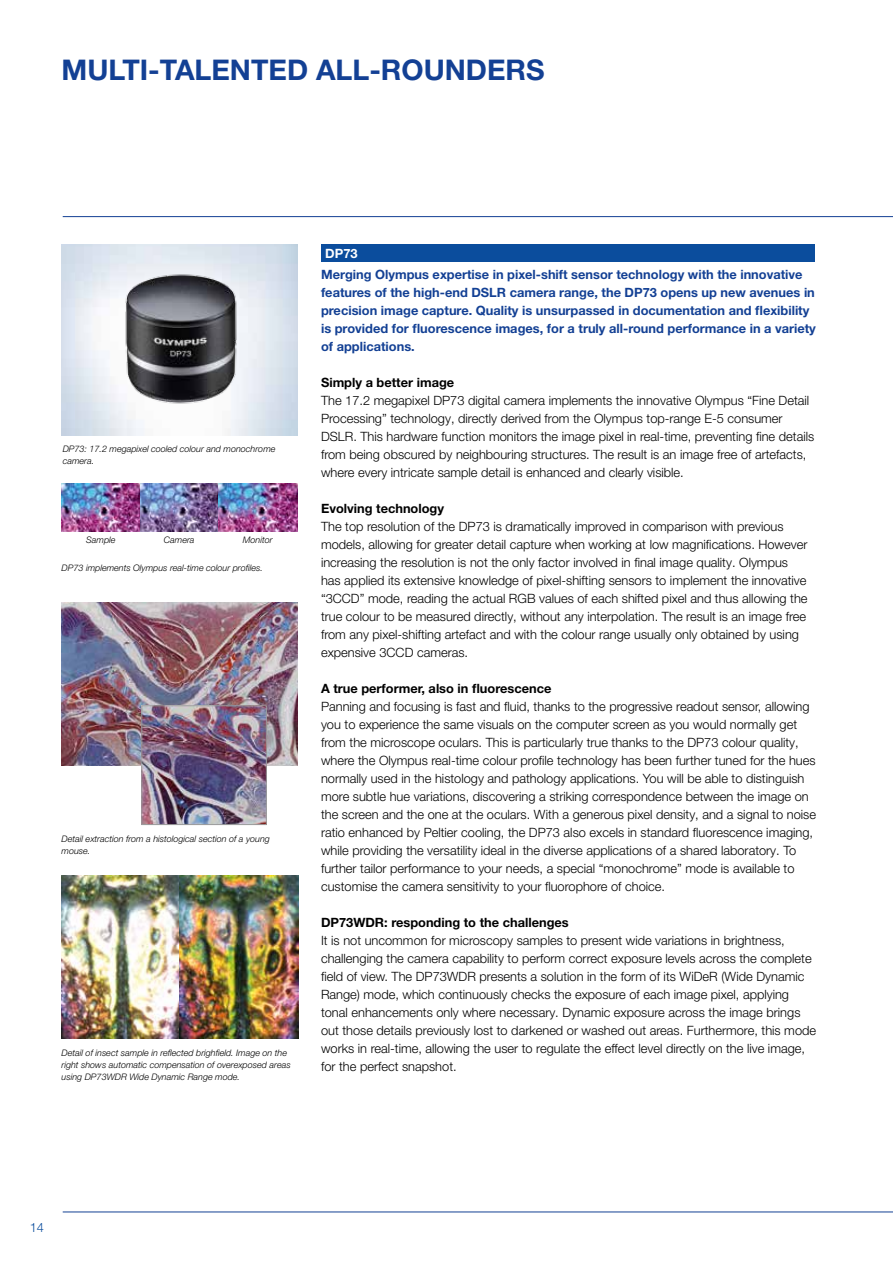
<style>
.page{position:relative;width:893px;height:1263px;background:#fff}
.page>*{position:absolute;margin:0;border:0;box-sizing:border-box;transform-origin:0 0}
.t1{font:700 28.5px "Helvetica Neue LT Pro";color:#134094}
.t2{font:300 12.9px/18px "Helvetica Neue LT Pro";color:#000}
.t3{font:700 12.9px/18px "Helvetica Neue LT Pro";color:#134094}
.t4{font:700 12.9px "Helvetica Neue LT Pro";color:#000}
.t5{font:700 12.9px "Helvetica Neue LT Pro";color:#fff}
.t6{font:300 12.9px "Helvetica Neue LT Pro";color:#0b4d9d}
.t7{font:italic 300 9px/12px "Helvetica Neue LT Pro";color:#000}
</style>
<div class="page">
<hr style="left:63px;top:1212px;width:830px;height:1px;background:#134094">
<hr style="left:63px;top:216px;width:830px;height:1px;background:#134094">
<div style="left:321px;top:244px;width:494px;height:18px;background:#0b4d9d"></div>
<img style="left:62px;top:484px;width:235px;height:47px">
<img style="left:62px;top:603px;width:236px;height:162px">
<img style="left:143px;top:707px;width:122px;height:116px">
<div style="left:141px;top:705px;width:126px;height:120px;border:1px solid #9c9d9d"></div>
<img style="left:62px;top:876px;width:236px;height:162px">
<img style="left:105px;top:270px;width:150px;height:139px">
<h1 class="t1" style="left:62px;top:52px;width:484px">MULTI-TALENTED ALL-ROUNDERS</h1>
<p class="t7" style="left:63px;top:443px;width:214px">DP73: 17.2 megapixel cooled colour and monochrome camera.</p>
<p class="t7" style="left:86px;top:534px;width:31px">Sample</p>
<p class="t7" style="left:164px;top:534px;width:32px">Camera</p>
<p class="t7" style="left:243px;top:534px;width:31px">Monitor</p>
<p class="t7" style="left:62px;top:561px;width:203px">DP73 implements Olympus real-time colour profiles.</p>
<p class="t7" style="left:62px;top:833px;width:210px">Detail extraction from a histological section of a young mouse.</p>
<p class="t7" style="left:62px;top:1046px;width:230px">Detail of insect sample in reflected brighfield. Image on the right shows automatic compensation of overexposed areas using DP73WDR Wide Dynamic Range mode.</p>
<p class="t5" style="left:325px;top:245px;width:34px">DP73</p>
<p class="t3" style="left:321px;top:265px;width:496px">Merging Olympus expertise in pixel-shift sensor technology with the innovative features of the high-end DSLR camera range, the DP73 opens up new avenues in precision image capture. Quality is unsurpassed in documentation and flexibility is provided for fluorescence images, for a truly all-round performance in a variety of applications.</p>
<p class="t4" style="left:321px;top:374px;width:135px">Simply a better image</p>
<p class="t2" style="left:321px;top:391px;width:495px">The 17.2 megapixel DP73 digital camera implements the innovative Olympus “Fine Detail Processing” technology, directly derived from the Olympus top-range E-5 consumer DSLR. This hardware function monitors the image pixel in real-time, preventing fine details from being obscured by neighbouring structures. The result is an image free of artefacts, where every intricate sample detail is enhanced and clearly visible.</p>
<p class="t4" style="left:321px;top:500px;width:125px">Evolving technology</p>
<p class="t2" style="left:321px;top:517px;width:488px">The top resolution of the DP73 is dramatically improved in comparison with previous models, allowing for greater detail capture when working at low magnifications. However increasing the resolution is not the only factor involved in final image quality. Olympus has applied its extensive knowledge of pixel-shifting sensors to implement the innovative “3CCD” mode, reading the actual RGB values of each shifted pixel and thus allowing the true colour to be measured directly, without any interpolation. The result is an image free from any pixel-shifting artefact and with the colour range usually only obtained by using expensive 3CCD cameras.</p>
<p class="t4" style="left:321px;top:680px;width:232px">A true performer, also in fluorescence</p>
<p class="t2" style="left:321px;top:697px;width:496px">Panning and focusing is fast and fluid, thanks to the progressive readout sensor, allowing you to experience the same visuals on the computer screen as you would normally get from the microscope oculars. This is particularly true thanks to the DP73 colour quality, where the Olympus real-time colour profile technology has been further tuned for the hues normally used in the histology and pathology applications. You will be able to distinguish more subtle hue variations, discovering a striking correspondence between the image on the screen and the one at the oculars. With a generous pixel density, and a signal to noise ratio enhanced by Peltier cooling, the DP73 also excels in standard fluorescence imaging, while providing the versatility ideal in the diverse applications of a shared laboratory. To further tailor performance to your needs, a special “monochrome” mode is available to customise the camera sensitivity to your fluorophore of choice.</p>
<p class="t4" style="left:321px;top:914px;width:249px">DP73WDR: responding to the challenges</p>
<p class="t2" style="left:321px;top:931px;width:497px">It is not uncommon for microscopy samples to present wide variations in brightness, challenging the camera capability to perform correct exposure levels across the complete field of view. The DP73WDR presents a solution in the form of its WiDeR (Wide Dynamic Range) mode, which continuously checks the exposure of each image pixel, applying tonal enhancements only where necessary. Dynamic exposure across the image brings out those details previously lost to darkened or washed out areas. Furthermore, this mode works in real-time, allowing the user to regulate the effect level directly on the live image, for the perfect snapshot.</p>
<p class="t6" style="left:30px;top:1219px;width:16px">14</p>
</div>
